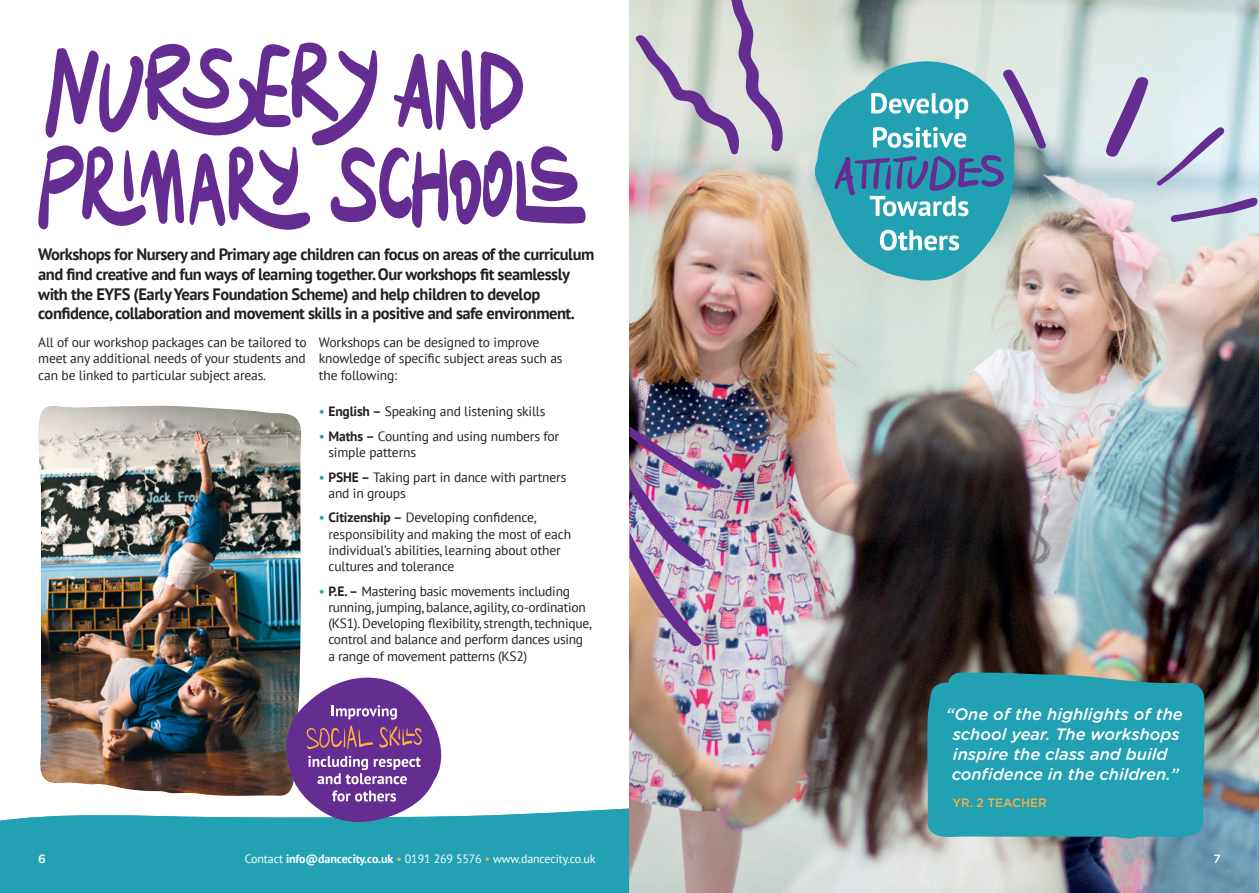
<style>
.page{position:relative;width:1259px;height:893px;background:#fff}
.page>*{position:absolute;margin:0;border:0;box-sizing:border-box;transform-origin:0 0}
.t1{font:700 16.5px/19.8px "PT Sans";letter-spacing:-.03em;color:#231f20}
.t2{font:italic 500 16.5px/19.8px "Gotham Rounded";color:#fff;text-align:center}
.t3{font:13.5px/16.2px "PT Sans";letter-spacing:-.01em;color:#231f20}
.t4{font:12px "PT Sans";letter-spacing:-.01em;color:#fff}
.t5{font:500 12px "Gotham";color:#fbb03f}
.t6{font:500 12px "Gotham Rounded";color:#fff}
.s1{color:#22a1b2}
.s2{font-weight:700}
.s3{color:#fbb03f}
</style>
<div class="page">
<svg style="left:0;top:808px;width:629px;height:85px;background:#30a7b7"></svg>
<img style="left:629px;top:0;width:630px;height:893px">
<div style="left:927px;top:672px;width:277px;height:167px;background:#22a1b2"></div>
<img style="left:38px;top:406px;width:263px;height:390px">
<svg style="left:1104px;top:75px;width:122px;height:112px;background:#ccd2e1"></svg>
<svg style="left:1169px;top:196px;width:90px;height:27px;background:#b6b6d2"></svg>
<svg style="left:633px;top:0;width:152px;height:155px;background:#c6c3ca"></svg>
<img style="left:629px;top:426px;width:95px;height:223px">
<svg style="left:814px;top:58px;width:233px;height:223px;background:#6bb0bd"></svg>
<svg style="left:285px;top:676px;width:159px;height:147px"></svg>
<svg style="left:38px;top:42px;width:548px;height:188px"></svg>
<p class="t1" style="left:38px;top:244px;width:557px">Workshops for Nursery and Primary age children can focus on areas of the curriculum and find creative and fun ways of learning together. Our workshops fit seamlessly with the EYFS (Early Years Foundation Scheme) and help children to develop confidence, collaboration and movement skills in a positive and safe environment.</p>
<p class="t3" style="left:38px;top:334px;width:270px;text-align:justify">All of our workshop packages can be tailored to meet any additional needs of your students and can be linked to particular subject areas.</p>
<p class="t3" style="left:319px;top:334px;width:245px">Workshops can be designed to improve knowledge of specific subject areas such as the following:</p>
<p class="t3" style="left:319px;top:403px;width:228px"><span class="s1">•</span> <span class="s2">English –</span> Speaking and listening skills</p>
<p class="t3" style="left:328px;top:427px;width:232px;text-indent:-9px"><span class="s1">•</span> <span class="s2">Maths –</span> Counting and using numbers for simple patterns</p>
<p class="t3" style="left:328px;top:468px;width:239px;text-indent:-9px"><span class="s1">•</span> <span class="s2">PSHE –</span> Taking part in dance with partners and in groups</p>
<p class="t3" style="left:328px;top:509px;width:244px;text-indent:-9px"><span class="s1">•</span> <span class="s2">Citizenship –</span> Developing confidence, responsibility and making the most of each individual’s abilities, learning about other cultures and tolerance</p>
<p class="t3" style="left:328px;top:583px;width:265px;text-indent:-9px"><span class="s1">•</span> <span class="s2">P.E. –</span> Mastering basic movements including running, jumping, balance, agility, co-ordination (KS1). Developing flexibility, strength, technique, control and balance and perform dances using a range of movement patterns (KS2)</p>
<p class="t2" style="left:945px;top:704px;width:238px">“One of the highlights of the school year. The workshops inspire the class and build confidence in the children.”</p>
<p class="t5" style="left:952px;top:796px;width:96px">YR. 2 TEACHER</p>
<p class="t4" style="left:245px;top:851px;width:352px">Contact <span class="s2">info@dancecity.co.uk</span> <span class="s3">•</span> 0191 269 5576 <span class="s3">•</span> www.dancecity.co.uk</p>
<p class="t6" style="left:38px;top:850px;width:9px">6</p>
<p class="t6" style="left:1213px;top:850px;width:9px">7</p>
</div>
